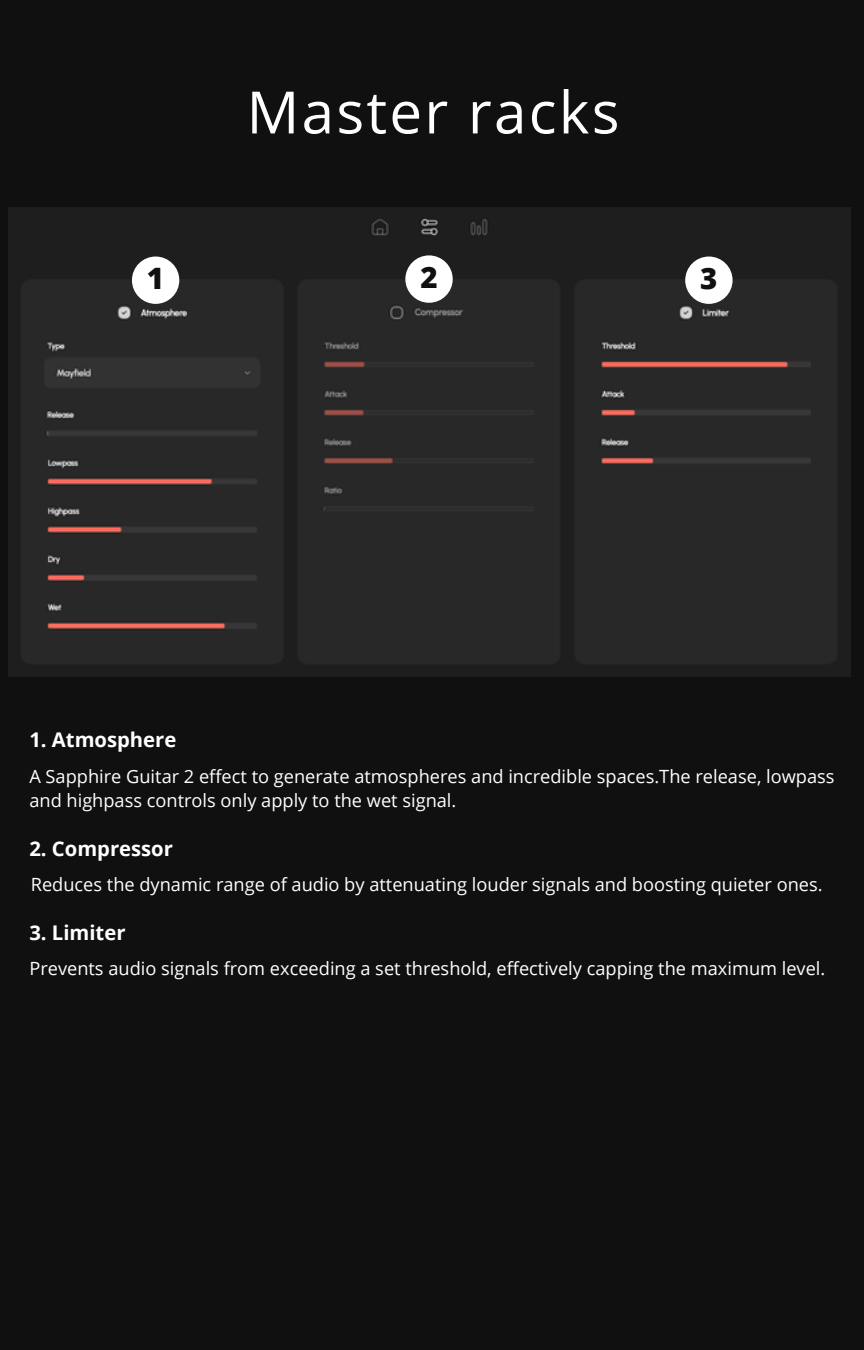
<style>
.page{position:relative;width:864px;height:1350px;background:#101010}
.page>*{position:absolute;margin:0;border:0;box-sizing:border-box;transform-origin:0 0}
.t1{font:58.5px "Open Sans";letter-spacing:.04em;color:#fff}
.t2{font:800 29.47px "Open Sans";color:#101010}
.t3{font:700 20.25px "Open Sans";color:#fff}
.t4{font:18.22px/24.3px "Open Sans";color:#fff}
</style>
<div class="page">
<img style="left:8px;top:208px;width:842px;height:469px">
<div style="left:132px;top:257px;width:47px;height:47px;background:#fff;border-radius:50%"></div>
<div style="left:685px;top:257px;width:48px;height:47px;background:#fff;border-radius:50%"></div>
<div style="left:405px;top:255px;width:48px;height:48px;background:#fff;border-radius:50%"></div>
<p class="t1" style="left:247px;top:71px;width:375px">Master racks</p>
<h2 class="t2" style="left:420px;top:257px;width:19px">2</h2>
<p class="t2" style="left:147px;top:258px;width:19px">1</p>
<p class="t2" style="left:700px;top:258px;width:19px">3</p>
<p class="t3" style="left:29px;top:726px;width:148px">1. Atmosphere</p>
<h2 class="t4" style="left:29px;top:763px;width:807px">A Sapphire Guitar 2 effect to generate atmospheres and incredible spaces.The release, lowpass and highpass controls only apply to the wet signal.</h2>
<p class="t3" style="left:29px;top:835px;width:145px">2. Compressor</p>
<p class="t4" style="left:31px;top:872px;width:793px">Reduces the dynamic range of audio by attenuating louder signals and boosting quieter ones.</p>
<p class="t3" style="left:29px;top:919px;width:98px">3. Limiter</p>
<h2 class="t4" style="left:29px;top:956px;width:798px">Prevents audio signals from exceeding a set threshold, effectively capping the maximum level.</h2>
</div>
